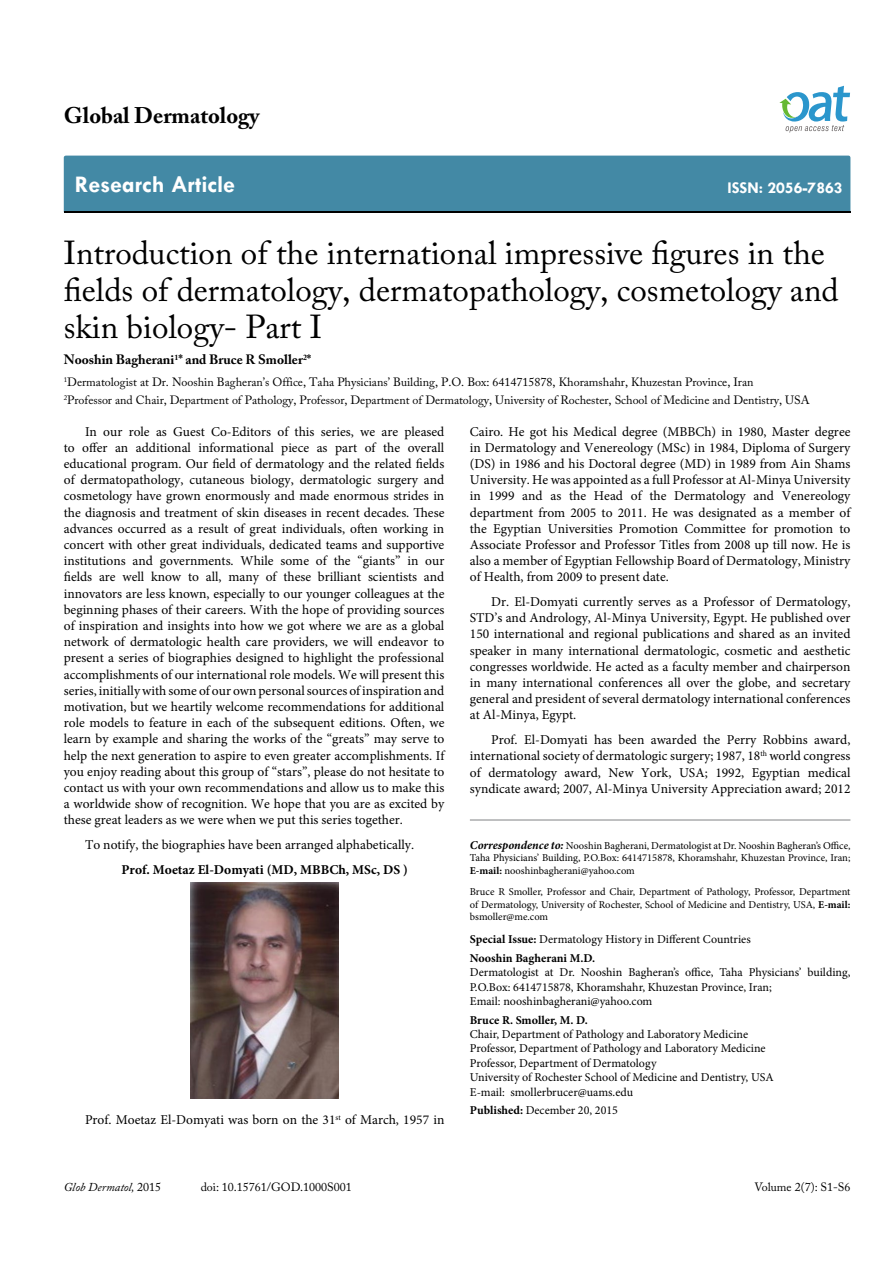
<style>
.page{position:relative;width:893px;height:1263px;background:#fff}
.page>*{position:absolute;margin:0;border:0;box-sizing:border-box;transform-origin:0 0}
.t1{font:33px/37.5px "Adobe Caslon Pro";color:#000}
.t2{font:700 24px "Tw Cen";color:#fff}
.t3{font:700 22.5px "Adobe Caslon Pro";color:#000}
.t4{font:700 16.5px "Tw Cen";color:#fff}
.t5{font:13.5px/16.2px "Minion Pro";color:#000;text-align:justify}
.t6{font:700 13.5px "Minion Pro";color:#000}
.t7{font:700 13.5px "Adobe Caslon Pro";color:#000}
.t8{font:12px/14.4px "Minion Pro";color:#000}
.t9{font:12px/18px "Adobe Caslon Pro";color:#000}
.t10{font:700 12px "Minion Pro";color:#000}
.t11{font:italic 12px "Adobe Caslon Pro";color:#000}
.t12{font:10.5px/12.6px "Minion Pro";color:#000;text-align:justify}
.s1{font-weight:700;font-style:italic;font-size:12px}
.s2{font-weight:700}
.s3{font-style:normal}
</style>
<div class="page">
<div style="left:64px;top:156px;width:786px;height:56px;background:#4389a5"></div>
<svg style="left:779px;top:86px;width:71px;height:47px"></svg>
<img style="left:191px;top:883px;width:148px;height:215px">
<hr style="left:470px;top:820px;width:380px;height:1px;background:#808285">
<h3 class="t3" style="left:64px;top:102px;width:197px">Global Dermatology</h3>
<h2 class="t2" style="left:75px;top:170px;width:162px">Research Article</h2>
<p class="t4" style="left:727px;top:178px;width:117px">ISSN: 2056-7863</p>
<h1 class="t1" style="left:64px;top:233px;width:776px">Introduction of the international impressive figures in the fields of dermatology, dermatopathology, cosmetology and skin biology- Part I</h1>
<p class="t7" style="left:64px;top:352px;width:249px">Nooshin Bagherani<sup>1</sup>* and Bruce R Smoller<sup>2</sup>*</p>
<p class="t9" style="left:64px;top:373px;width:747px"><sup>1</sup>Dermatologist at Dr. Nooshin Bagheran’s Office, Taha Physicians’ Building, P.O. Box: 6414715878, Khoramshahr, Khuzestan Province, Iran<br><sup>2</sup>Professor and Chair, Department of Pathology, Professor, Department of Dermatology, University of Rochester, School of Medicine and Dentistry, USA</p>
<p class="t5" style="left:64px;top:423px;width:382px;text-indent:21px">In our role as Guest Co-Editors of this series, we are pleased to offer an additional informational piece as part of the overall educational program. Our field of dermatology and the related fields of dermatopathology, cutaneous biology, dermatologic surgery and cosmetology have grown enormously and made enormous strides in the diagnosis and treatment of skin diseases in recent decades. These advances occurred as a result of great individuals, often working in concert with other great individuals, dedicated teams and supportive institutions and governments. While some of the “giants” in our fields are well know to all, many of these brilliant scientists and innovators are less known, especially to our younger colleagues at the beginning phases of their careers. With the hope of providing sources of inspiration and insights into how we got where we are as a global network of dermatologic health care providers, we will endeavor to present a series of biographies designed to highlight the professional accomplishments of our international role models. We will present this series, initially with some of our own personal sources of inspiration and motivation, but we heartily welcome recommendations for additional role models to feature in each of the subsequent editions. Often, we learn by example and sharing the works of the “greats” may serve to help the next generation to aspire to even greater accomplishments. If you enjoy reading about this group of “stars”, please do not hesitate to contact us with your own recommendations and allow us to make this a worldwide show of recognition. We hope that you are as excited by these great leaders as we were when we put this series together.</p>
<p class="t5" style="left:85px;top:837px;width:331px">To notify, the biographies have been arranged alphabetically.</p>
<p class="t6" style="left:122px;top:860px;width:288px">Prof. Moetaz El-Domyati (MD, MBBCh, MSc, DS )</p>
<p class="t5" style="left:470px;top:423px;width:382px">Cairo. He got his Medical degree (MBBCh) in 1980, Master degree in Dermatology and Venereology (MSc) in 1984, Diploma of Surgery (DS) in 1986 and his Doctoral degree (MD) in 1989 from Ain Shams University. He was appointed as a full Professor at Al-Minya University in 1999 and as the Head of the Dermatology and Venereology department from 2005 to 2011. He was designated as a member of the Egyptian Universities Promotion Committee for promotion to Associate Professor and Professor Titles from 2008 up till now. He is also a member of Egyptian Fellowship Board of Dermatology, Ministry of Health, from 2009 to present date.</p>
<p class="t5" style="left:470px;top:594px;width:382px;text-indent:21px">Dr. El-Domyati currently serves as a Professor of Dermatology, STD’s and Andrology, Al-Minya University, Egypt. He published over 150 international and regional publications and shared as an invited speaker in many international dermatologic, cosmetic and aesthetic congresses worldwide. He acted as a faculty member and chairperson in many international conferences all over the globe, and secretary general and president of several dermatology international conferences at Al-Minya, Egypt.</p>
<p class="t5" style="left:470px;top:732px;width:382px;text-indent:21px">Prof. El-Domyati has been awarded the Perry Robbins award, international society of dermatologic surgery; 1987, 18<sup>th</sup> world congress of dermatology award, New York, USA; 1992, Egyptian medical syndicate award; 2007, Al-Minya University Appreciation award; 2012</p>
<p class="t12" style="left:470px;top:839px;width:382px"><span class="s1">Correspondence to:</span> Nooshin Bagherani, Dermatologist at Dr. Nooshin Bagheran’s Office, Taha Physicians’ Building, P.O.Box: 6414715878, Khoramshahr, Khuzestan Province, Iran; <span class="s2">E-mail:</span> nooshinbagherani@yahoo.com</p>
<p class="t12" style="left:470px;top:885px;width:382px">Bruce R Smoller, Professor and Chair, Department of Pathology, Professor, Department of Dermatology, University of Rochester, School of Medicine and Dentistry, USA, <span class="s2">E-mail: </span>bsmoller@me.com</p>
<p class="t8" style="left:470px;top:930px;width:282px;line-height:18.6px"><span class="s2">Special Issue:</span> Dermatology History in Different Countries<br><span class="s2">Nooshin Bagherani M.D.</span></p>
<p class="t8" style="left:470px;top:965px;width:382px">Dermatologist at Dr. Nooshin Bagheran’s office, Taha Physicians’ building,<br>P.O.Box: 6414715878, Khoramshahr, Khuzestan Province, Iran;<br>Email: nooshinbagherani@yahoo.com</p>
<p class="t10" style="left:470px;top:1011px;width:119px">Bruce R. Smoller, M. D.</p>
<p class="t8" style="left:470px;top:1027px;width:305px">Chair, Department of Pathology and Laboratory Medicine Professor, Department of Pathology and Laboratory Medicine Professor, Department of Dermatology<br>University of Rochester School of Medicine and Dentistry, USA E-mail: smollerbrucer@uams.edu</p>
<p class="t8" style="left:470px;top:1103px;width:150px"><span class="s2">Published:</span> December 20, 2015</p>
<p class="t5" style="left:85px;top:1112px;width:361px">Prof. Moetaz El-Domyati was born on the 31<sup>st</sup> of March, 1957 in</p>
<p class="t11" style="left:64px;top:1180px;width:99px">Glob Dermatol, <span class="s3">2015</span></p>
<p class="t9" style="left:201px;top:1178px;width:153px">doi: 10.15761/GOD.1000S001</p>
<p class="t9" style="left:754px;top:1178px;width:98px">Volume 2(7): S1-S6</p>
</div>
